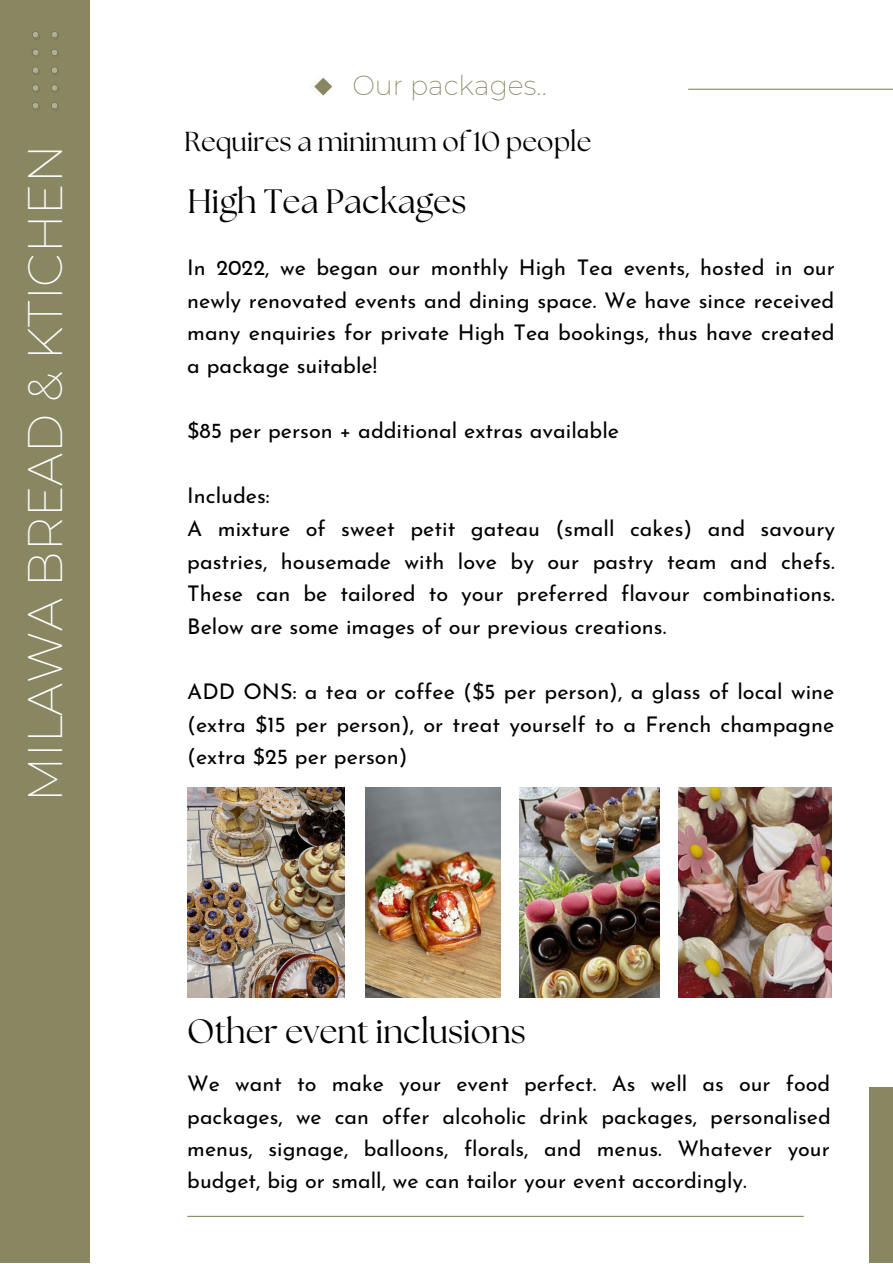
<style>
.page{position:relative;width:893px;height:1264px;background:#fff}
.page>*{position:absolute;margin:0;border:0;box-sizing:border-box;transform-origin:0 0}
.t1{font:200 47.25px "Montserrat";color:#fff}
.t2{font:33.75px "The Seasons";color:#000}
.t3{font:27.45px "The Seasons";color:#000}
.t4{font:200 26.85px "Montserrat";color:#898762}
.t5{font:21.6px/32.5px "Josefin Sans";color:#000;text-align:justify}
.t6{font:21.45px/32.4px "Josefin Sans";color:#000;text-align:justify}
</style>
<div class="page">
<div style="left:0;top:0;width:89px;height:1262px;background:#898762"></div>
<svg style="left:32px;top:31px;width:27px;height:80px"></svg>
<hr style="left:688px;top:89px;width:204px;height:1px;background:#898762">
<svg style="left:310px;top:78px;width:22px;height:18px"></svg>
<div style="left:869px;top:1086px;width:23px;height:176px;background:#898762"></div>
<hr style="left:187px;top:1215px;width:616px;height:1px;background:#898762">
<img style="left:187px;top:787px;width:158px;height:210px">
<img style="left:366px;top:787px;width:135px;height:210px">
<img style="left:519px;top:787px;width:140px;height:210px">
<img style="left:678px;top:787px;width:153px;height:210px">
<h1 class="t1" style="left:16px;top:802px;width:659px;rotate:-90deg">MILAWA BREAD &amp; KTICHEN</h1>
<p class="t4" style="left:352px;top:69px;width:196px">Our packages..</p>
<p class="t3" style="left:184px;top:129px;width:408px">Requires a minimum of 10 people</p>
<h2 class="t2" style="left:187px;top:186px;width:280px">High Tea Packages</h2>
<p class="t5" style="left:187px;top:253px;width:649px">In 2022, we began our monthly High Tea events, hosted in our newly renovated events and dining space. We have since received many enquiries for private High Tea bookings, thus have created a package suitable!</p>
<p class="t5" style="left:187px;top:416px;width:433px">$85 per person + additional extras available</p>
<p class="t5" style="left:187px;top:482px;width:649px;text-align:left">Includes:<br>A mixture of sweet petit gateau (small cakes) and savoury pastries, housemade with love by our pastry team and chefs.<br>These can be tailored to your preferred flavour combinations.<br>Below are some images of our previous creations.</p>
<p class="t5" style="left:187px;top:677px;width:648px">ADD ONS: a tea or coffee ($5 per person), a glass of local wine (extra $15 per person), or treat yourself to a French champagne (extra $25 per person)</p>
<h2 class="t2" style="left:187px;top:1016px;width:340px">Other event inclusions</h2>
<p class="t6" style="left:187px;top:1069px;width:645px">We want to make your event perfect. As well as our food packages, we can offer alcoholic drink packages, personalised menus, signage, balloons, florals, and menus. Whatever your budget, big or small, we can tailor your event accordingly.</p>
</div>
